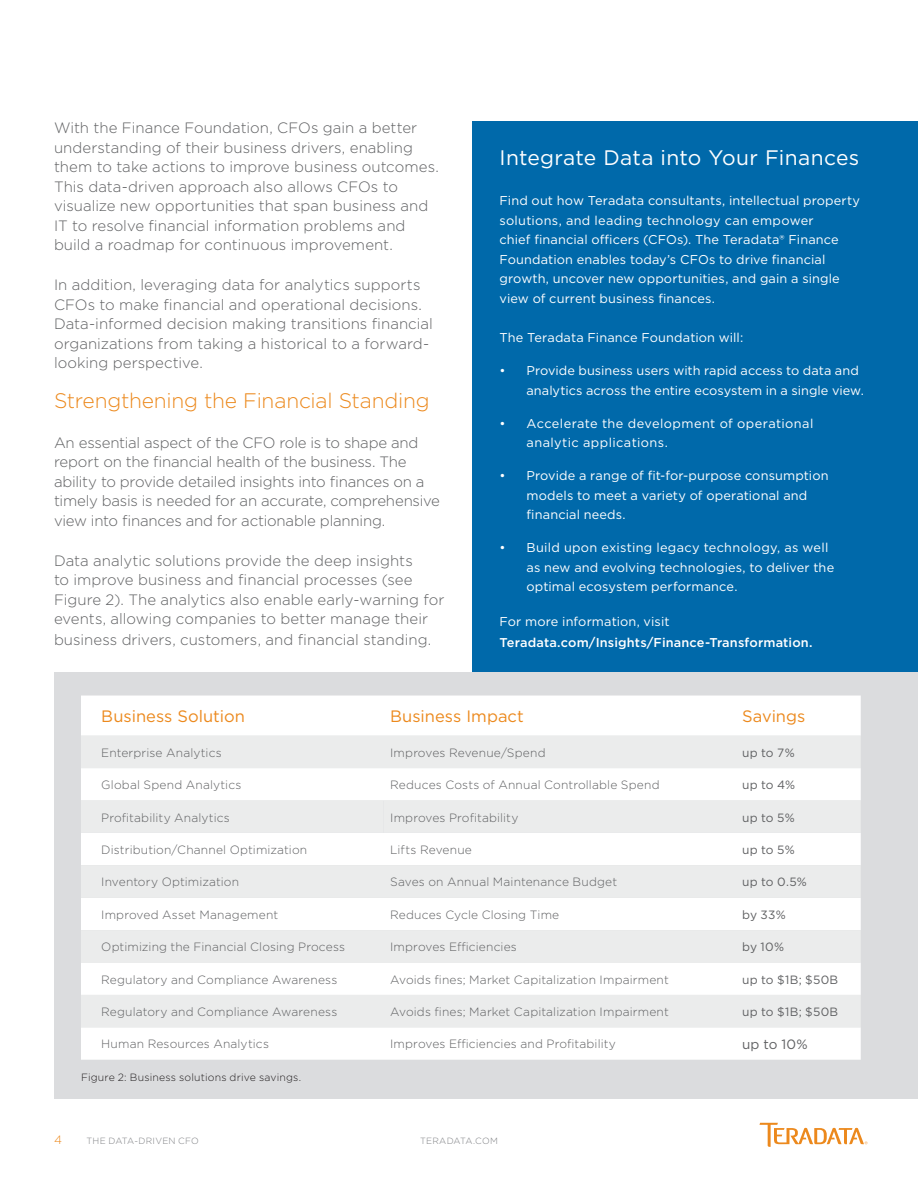
<style>
.page{position:relative;width:918px;height:1188px;background:#fff}
.page>*{position:absolute;margin:0;border:0;box-sizing:border-box;transform-origin:0 0}
.t1{font:300 21px "Gotham";letter-spacing:-.015em;color:#ec891d}
.t2{font:21px "Gotham";letter-spacing:.015em;color:#fff}
.t3{font:16.5px "Gotham";color:#ec891d}
.t4{font:300 15px/19.5px "Gotham";color:#5f6062}
.t5{font:13.5px "Gotham";color:#5f6062}
.t6{font:12.75px/19.5px "Gotham";letter-spacing:.01em;color:#fff}
.t7{font:12.75px/19.5px "Gotham";letter-spacing:.03em;color:#fff}
.t8{font:500 12.75px "Gotham";letter-spacing:.015em;color:#fff}
.t9{font:300 12px "Gotham";letter-spacing:.01em;color:#5f6062}
.t10{font:12px "Gotham";letter-spacing:.015em;color:#5f6062}
.t11{font:300 12px "Gotham";color:#ec891d}
.t12{font:300 10.5px "Gotham";letter-spacing:.015em;color:#231f20}
.t13{font:300 9px "Gotham";letter-spacing:.02em;color:#7d7f82}
</style>
<div class="page">
<svg style="left:759px;top:1123px;width:108px;height:24px"></svg>
<div style="left:472px;top:122px;width:446px;height:552px;background:#0069aa"></div>
<div style="left:54px;top:672px;width:864px;height:427px;background:#dbdcde"></div>
<div style="left:81px;top:696px;width:780px;height:364px;background:#fff"></div>
<svg style="left:81px;top:736px;width:780px;height:65px;fill:#eceded"></svg>
<svg style="left:81px;top:801px;width:780px;height:226px;fill:#ebecec"></svg>
<p class="t4" style="left:54px;top:119px;width:386px">With the Finance Foundation, CFOs gain a better understanding of their business drivers, enabling them to take actions to improve business outcomes.<br>This data-driven approach also allows CFOs to visualize new opportunities that span business and IT to resolve financial information problems and build a roadmap for continuous improvement.</p>
<p class="t4" style="left:54px;top:276px;width:380px">In addition, leveraging data for analytics supports CFOs to make financial and operational decisions.<br>Data-informed decision making transitions financial organizations from taking a historical to a forward&shy;looking perspective.</p>
<h1 class="t1" style="left:54px;top:391px;width:377px">Strengthening the Financial Standing</h1>
<p class="t4" style="left:54px;top:434px;width:388px">An essential aspect of the CFO role is to shape and report on the financial health of the business. The ability to provide detailed insights into finances on a timely basis is needed for an accurate, comprehensive view into finances and for actionable planning.</p>
<p class="t4" style="left:54px;top:551px;width:392px">Data analytic solutions provide the deep insights<br>to improve business and financial processes (see Figure 2). The analytics also enable early-warning for events, allowing companies to better manage their</p>
<p class="t4" style="left:54px;top:631px;width:379px">business drivers, customers, and financial standing.</p>
<h1 class="t2" style="left:500px;top:148px;width:361px">Integrate Data into Your Finances</h1>
<p class="t6" style="left:500px;top:192px;width:362px">Find out how Teradata consultants, intellectual property solutions, and leading technology can empower<br>chief financial officers (CFOs). The Teradata® Finance Foundation enables today’s CFOs to drive financial growth, uncover new opportunities, and gain a single view of current business finances.</p>
<p class="t6" style="left:500px;top:329px;width:245px">The Teradata Finance Foundation will:</p>
<p class="t6" style="left:526px;top:362px;width:339px;text-indent:-27px">• Provide business users with rapid access to data and analytics across the entire ecosystem in a single view.</p>
<p class="t7" style="left:526px;top:414px;width:288px;text-indent:-27px">• Accelerate the development of operational analytic applications.</p>
<p class="t6" style="left:526px;top:467px;width:304px;text-indent:-27px">• Provide a range of fit-for-purpose consumption models to meet a variety of operational and financial needs.</p>
<p class="t6" style="left:526px;top:539px;width:309px;text-indent:-27px">• Build upon existing legacy technology, as well as new and evolving technologies, to deliver the optimal ecosystem performance.</p>
<p class="t6" style="left:500px;top:612px;width:171px">For more information, visit</p>
<p class="t8" style="left:500px;top:637px;width:315px">Teradata.com/Insights/Finance-Transformation.</p>
<p class="t3" style="left:101px;top:709px;width:145px">Business Solution</p>
<p class="t3" style="left:390px;top:709px;width:135px">Business Impact</p>
<p class="t3" style="left:742px;top:709px;width:65px">Savings</p>
<p class="t9" style="left:101px;top:747px;width:122px">Enterprise Analytics</p>
<p class="t9" style="left:390px;top:747px;width:157px">Improves Revenue/Spend</p>
<p class="t10" style="left:742px;top:747px;width:54px">up to 7%</p>
<p class="t9" style="left:101px;top:779px;width:142px">Global Spend Analytics</p>
<p class="t9" style="left:390px;top:779px;width:271px">Reduces Costs of Annual Controllable Spend</p>
<p class="t10" style="left:742px;top:779px;width:55px">up to 4%</p>
<p class="t9" style="left:101px;top:812px;width:130px">Profitability Analytics</p>
<p class="t9" style="left:390px;top:812px;width:130px">Improves Profitability</p>
<p class="t10" style="left:742px;top:812px;width:54px">up to 5%</p>
<p class="t9" style="left:101px;top:844px;width:207px">Distribution/Channel Optimization</p>
<p class="t9" style="left:390px;top:844px;width:83px">Lifts Revenue</p>
<p class="t10" style="left:742px;top:844px;width:54px">up to 5%</p>
<p class="t9" style="left:101px;top:877px;width:139px">Inventory Optimization</p>
<p class="t9" style="left:390px;top:877px;width:229px">Saves on Annual Maintenance Budget</p>
<p class="t10" style="left:742px;top:877px;width:66px">up to 0.5%</p>
<p class="t9" style="left:101px;top:909px;width:179px">Improved Asset Management</p>
<p class="t9" style="left:390px;top:909px;width:171px">Reduces Cycle Closing Time</p>
<p class="t10" style="left:742px;top:909px;width:45px">by 33%</p>
<p class="t9" style="left:101px;top:941px;width:245px">Optimizing the Financial Closing Process</p>
<p class="t9" style="left:390px;top:941px;width:128px">Improves Efficiencies</p>
<p class="t10" style="left:742px;top:941px;width:43px">by 10%</p>
<p class="t9" style="left:101px;top:974px;width:238px">Regulatory and Compliance Awareness</p>
<p class="t9" style="left:390px;top:974px;width:280px">Avoids fines; Market Capitalization Impairment</p>
<p class="t10" style="left:742px;top:974px;width:98px">up to $1B; $50B</p>
<p class="t9" style="left:101px;top:1006px;width:238px">Regulatory and Compliance Awareness</p>
<p class="t9" style="left:390px;top:1006px;width:280px">Avoids fines; Market Capitalization Impairment</p>
<p class="t10" style="left:742px;top:1006px;width:98px">up to $1B; $50B</p>
<p class="t9" style="left:101px;top:1039px;width:169px">Human Resources Analytics</p>
<p class="t9" style="left:390px;top:1039px;width:227px">Improves Efficiencies and Profitability</p>
<p class="t5" style="left:742px;top:1038px;width:67px">up to 10%</p>
<p class="t12" style="left:81px;top:1072px;width:222px">Figure 2: Business solutions drive savings.</p>
<p class="t11" style="left:54px;top:1134px;width:9px">4</p>
<p class="t13" style="left:87px;top:1136px;width:114px">THE DATA-DRIVEN CFO</p>
<p class="t13" style="left:420px;top:1136px;width:79px">TERADATA.COM</p>
</div>
